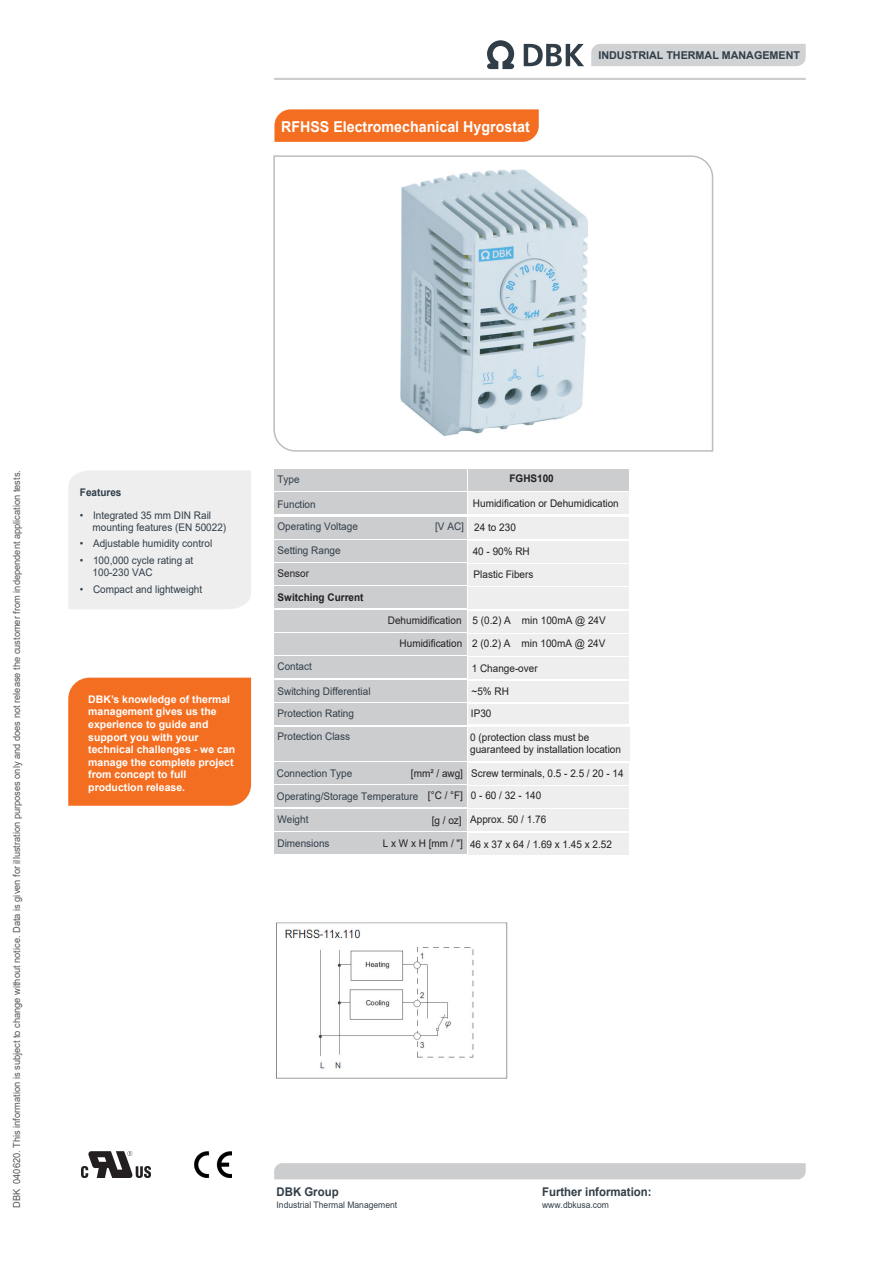
<style>
.page{position:relative;width:893px;height:1263px;background:#fff}
.page>*{position:absolute;margin:0;border:0;box-sizing:border-box;transform-origin:0 0}
.t1{font:700 15px "Arial";color:#fff;scale:.95 1}
.t2{font:700 12px "Arial";color:#313e48;scale:.95 1}
.t3{font:700 10.8px "Arial";color:#313e48}
.t4{font:10.5px/12px "Arial";color:#313e48;scale:.95 1}
.t5{font:10.5px/21.8px "Arial";color:#231f20;scale:.95 1}
.t6{font:700 10.5px/12.6px "Arial";color:#fff}
.t7{font:10.5px/12.6px "Arial";color:#231f20;scale:.95 1}
.t8{font:700 10.5px "Arial";color:#231f20;scale:.95 1}
.t9{font:700 10.5px "Arial";color:#313e48;scale:.95 1}
.t10{font:10.5px "Arial";color:#313e48;scale:.95 1}
.t11{font:9.75px "Arial";color:#525557;scale:.95 1}
.t12{font:9px "Arial";color:#313e48;scale:.95 1}
.s1{font-style:inherit}
</style>
<div class="page">
<div style="left:274px;top:517px;width:192px;height:21px;background:#cccdcf"></div>
<div style="left:274px;top:540px;width:192px;height:21px;background:#cccdcf"></div>
<div style="left:274px;top:564px;width:192px;height:21px;background:#cccdcf"></div>
<div style="left:274px;top:587px;width:192px;height:21px;background:#cccdcf"></div>
<div style="left:274px;top:610px;width:192px;height:21px;background:#cccdcf"></div>
<div style="left:274px;top:633px;width:192px;height:22px;background:#cccdcf"></div>
<div style="left:274px;top:657px;width:192px;height:21px;background:#cccdcf"></div>
<div style="left:274px;top:680px;width:192px;height:21px;background:#cccdcf"></div>
<div style="left:274px;top:703px;width:192px;height:21px;background:#cccdcf"></div>
<div style="left:274px;top:727px;width:192px;height:33px;background:#cccdcf"></div>
<div style="left:274px;top:469px;width:192px;height:21px;background:#cccdcf"></div>
<svg style="left:274px;top:109px;width:265px;height:33px;background:#f37227"></svg>
<div style="left:68px;top:470px;width:183px;height:139px;background:#eeeeef"></div>
<div style="left:591px;top:44px;width:215px;height:22px;background:#d1d2d4"></div>
<svg style="left:487px;top:40px;width:27px;height:29px"></svg>
<svg style="left:524px;top:44px;width:60px;height:22px"></svg>
<div style="left:274px;top:1163px;width:532px;height:16px;background:#cccdcf"></div>
<hr style="left:274px;top:78px;width:532px;height:2px;background:#bcbdc0">
<div style="left:469px;top:469px;width:160px;height:21px;background:#cccdcf"></div>
<div style="left:469px;top:492px;width:160px;height:22px;background:#eeeeef"></div>
<div style="left:274px;top:492px;width:192px;height:22px;background:#cccdcf"></div>
<div style="left:469px;top:541px;width:160px;height:21px;background:#eeeeef"></div>
<div style="left:469px;top:517px;width:160px;height:21px;background:#eeeeef"></div>
<div style="left:469px;top:564px;width:160px;height:21px;background:#eeeeef"></div>
<div style="left:468px;top:588px;width:161px;height:21px;background:#eeeeef"></div>
<div style="left:468px;top:611px;width:161px;height:21px;background:#eeeeef"></div>
<div style="left:468px;top:634px;width:161px;height:21px;background:#eeeeef"></div>
<div style="left:468px;top:657px;width:161px;height:22px;background:#eeeeef"></div>
<div style="left:468px;top:681px;width:161px;height:20px;background:#eeeeef"></div>
<div style="left:468px;top:704px;width:161px;height:20px;background:#eeeeef"></div>
<div style="left:68px;top:678px;width:183px;height:128px;background:#f36e21"></div>
<svg style="left:273px;top:155px;width:441px;height:297px"></svg>
<div style="left:274px;top:762px;width:192px;height:21px;background:#cccdcf"></div>
<div style="left:274px;top:786px;width:192px;height:21px;background:#cccdcf"></div>
<div style="left:274px;top:809px;width:192px;height:21px;background:#cccdcf"></div>
<div style="left:274px;top:832px;width:192px;height:21px;background:#cccdcf"></div>
<div style="left:469px;top:727px;width:161px;height:34px;background:#eeeeef"></div>
<div style="left:468px;top:763px;width:161px;height:21px;background:#eeeeef"></div>
<div style="left:468px;top:786px;width:161px;height:22px;background:#eeeeef"></div>
<div style="left:468px;top:810px;width:161px;height:21px;background:#eeeeef"></div>
<div style="left:468px;top:833px;width:161px;height:21px;background:#eeeeef"></div>
<img style="left:194px;top:1151px;width:37px;height:27px">
<img style="left:82px;top:1151px;width:68px;height:27px">
<img style="left:276px;top:922px;width:232px;height:157px">
<img style="left:400px;top:168px;width:188px;height:268px">
<h1 class="t1" style="left:281px;top:116px;width:263px">RFHSS Electromechanical Hygrostat</h1>
<p class="t3" style="left:598px;top:47px;width:203px">INDUSTRIAL THERMAL MANAGEMENT</p>
<p class="t11" style="left:10px;top:1208px;width:778px;rotate:-90deg">DBK <span class="s1">040620</span>. This information is subject to change without notice. Data is given for illustration purposes only and does not release the customer from independent application tests.</p>
<p class="t9" style="left:80px;top:485px;width:45px">Features</p>
<p class="t4" style="left:93px;top:509px;width:142px;text-indent:-13px">• Integrated 35 mm DIN Rail mounting features (EN 50022)</p>
<p class="t4" style="left:80px;top:537px;width:141px">• Adjustable humidity control</p>
<p class="t4" style="left:93px;top:554px;width:108px;text-indent:-13px">• 100,000 cycle rating at<br>100-230 VAC</p>
<p class="t4" style="left:80px;top:583px;width:130px">• Compact and lightweight</p>
<p class="t6" style="left:88px;top:693px;width:149px">DBK’s knowledge of thermal management gives us the experience to guide and support you with your technical challenges - we can manage the complete project from concept to full production release.</p>
<p class="t4" style="left:277px;top:473px;width:25px">Type</p>
<p class="t4" style="left:277px;top:521px;width:86px">Operating Voltage</p>
<p class="t4" style="left:277px;top:544px;width:68px">Setting Range</p>
<p class="t4" style="left:277px;top:498px;width:42px">Function</p>
<p class="t5" style="left:277px;top:562px;width:35px">Sensor</p>
<p class="t8" style="left:278px;top:590px;width:92px">Switching Current</p>
<p class="t4" style="left:277px;top:660px;width:38px">Contact</p>
<p class="t4" style="left:277px;top:707px;width:82px">Protection Rating</p>
<p class="t4" style="left:277px;top:730px;width:78px">Protection Class</p>
<p class="t4" style="left:277px;top:685px;width:100px">Switching Differential</p>
<p class="t10" style="left:435px;top:519px;width:32px"><span class="s1">[</span>V AC<span class="s1">]</span></p>
<p class="t5" style="left:388px;top:609px;width:79px">Dehumidification</p>
<p class="t5" style="left:400px;top:632px;width:67px">Humidification</p>
<p class="t8" style="left:509px;top:471px;width:48px">FGHS100</p>
<p class="t7" style="left:473px;top:497px;width:155px">Humidification or Dehumidication</p>
<p class="t5" style="left:474px;top:516px;width:45px">24 to 230</p>
<p class="t5" style="left:473px;top:540px;width:62px">40 - 90% RH</p>
<p class="t5" style="left:474px;top:564px;width:65px">Plastic Fibers</p>
<p class="t5" style="left:473px;top:609px;width:142px">5 (0.2) A min 100mA @ 24V</p>
<p class="t5" style="left:472px;top:632px;width:142px">2 (0.2) A min 100mA @ 24V</p>
<p class="t5" style="left:472px;top:657px;width:71px">1 Change-over</p>
<p class="t5" style="left:471px;top:680px;width:42px">~5% RH<br>IP30</p>
<p class="t7" style="left:470px;top:731px;width:160px">0 (protection class must be guaranteed by installation location</p>
<p class="t7" style="left:411px;top:766px;width:56px"><span class="s1">[</span>mm² / awg]</p>
<p class="t4" style="left:277px;top:767px;width:81px">Connection Type</p>
<p class="t5" style="left:471px;top:762px;width:162px">Screw terminals, 0.5 - 2.5 <span class="s1">/</span> 20 - 14</p>
<p class="t4" style="left:277px;top:790px;width:150px">Operating/Storage Temperature</p>
<p class="t5" style="left:432px;top:809px;width:33px">[g / oz]</p>
<p class="t7" style="left:428px;top:789px;width:38px"><span class="s1">[</span>°C / °F]</p>
<p class="t7" style="left:471px;top:789px;width:76px">0 - 60 / 32 - 140</p>
<p class="t5" style="left:470px;top:808px;width:81px">Approx. 50 / 1.76</p>
<p class="t5" style="left:470px;top:833px;width:151px">46 x 37 x 64 / 1.69 x 1.45 x 2.52</p>
<p class="t4" style="left:277px;top:813px;width:34px">Weight</p>
<p class="t4" style="left:277px;top:838px;width:56px">Dimensions</p>
<p class="t5" style="left:383px;top:833px;width:86px">L x W x H [mm / "]</p>
<p class="t2" style="left:277px;top:1183px;width:67px">DBK Group</p>
<p class="t12" style="left:277px;top:1198px;width:129px">Industrial Thermal Management</p>
<p class="t2" style="left:542px;top:1183px;width:117px">Further information:</p>
<p class="t12" style="left:542px;top:1198px;width:72px">www.dbkusa.com</p>
</div>
